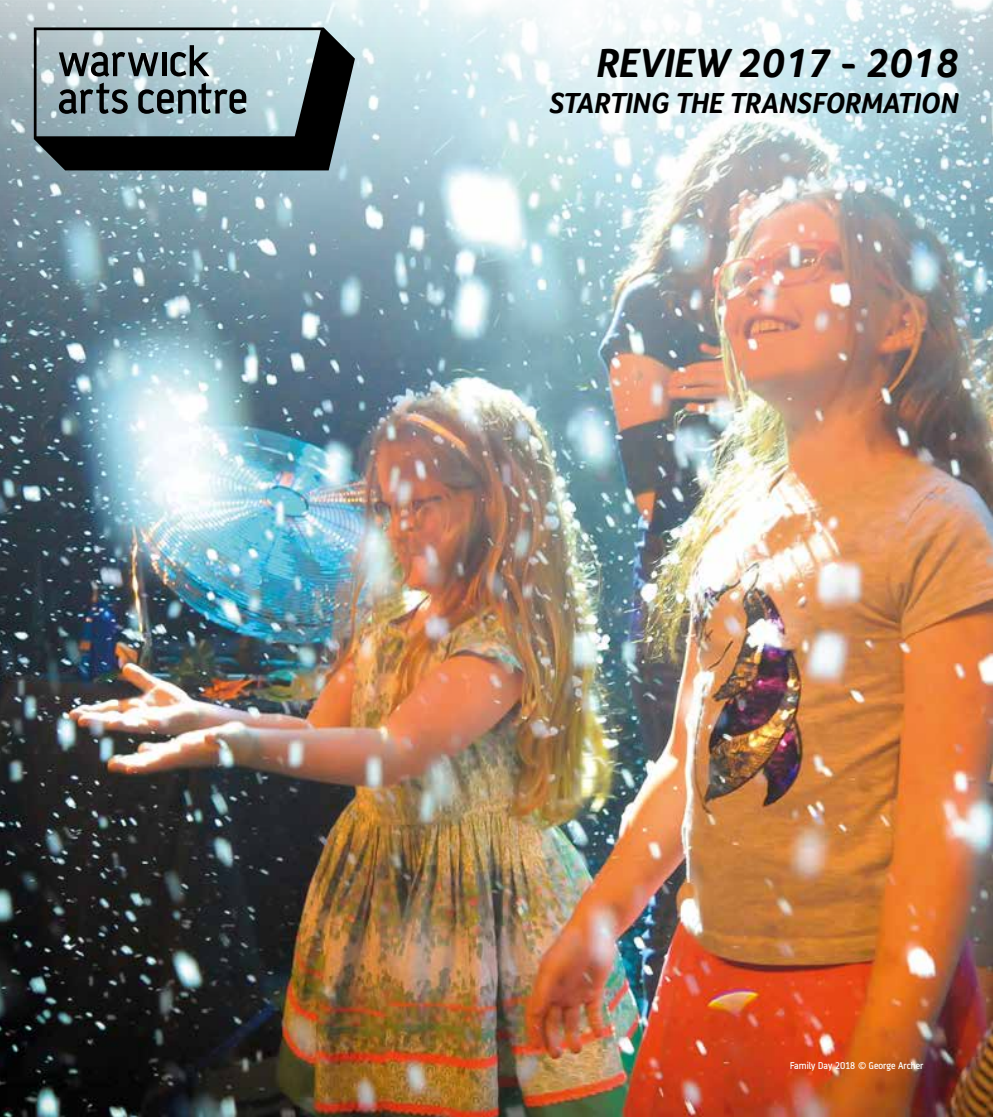
<style>
.page{position:relative;width:993px;height:1117px;background:#fff}
.page>*{position:absolute;margin:0;border:0;box-sizing:border-box;transform-origin:0 0}
.t1{font:italic 700 42px "Foco";color:#000}
.t2{font:italic 700 29.75px "Foco";color:#000}
.t3{font:500 10.5px "AF Battersea";color:#fff}
</style>
<div class="page">
<img style="left:0;top:0;width:992px;height:1116px">
<svg style="left:34px;top:27px;width:321px;height:143px;background:#6b7b7f"></svg>
<svg style="left:59px;top:52px;width:99px;height:25px;background:#647174"></svg>
<hr style="left:162px;top:52px;width:4px;height:24px;background:#000">
<svg style="left:170px;top:45px;width:39px;height:31px"></svg>
<svg style="left:58px;top:83px;width:71px;height:31px;background:#69797f"></svg>
<svg style="left:138px;top:83px;width:108px;height:31px;background:#6f8186"></svg>
<h1 class="t1" style="left:595px;top:38px;width:364px">REVIEW 2017 - 2018</h1>
<h2 class="t2" style="left:549px;top:85px;width:411px">STARTING THE TRANSFORMATION</h2>
<p class="t3" style="left:790px;top:1060px;width:135px">Family Day 2018 © George Archer</p>
</div>
